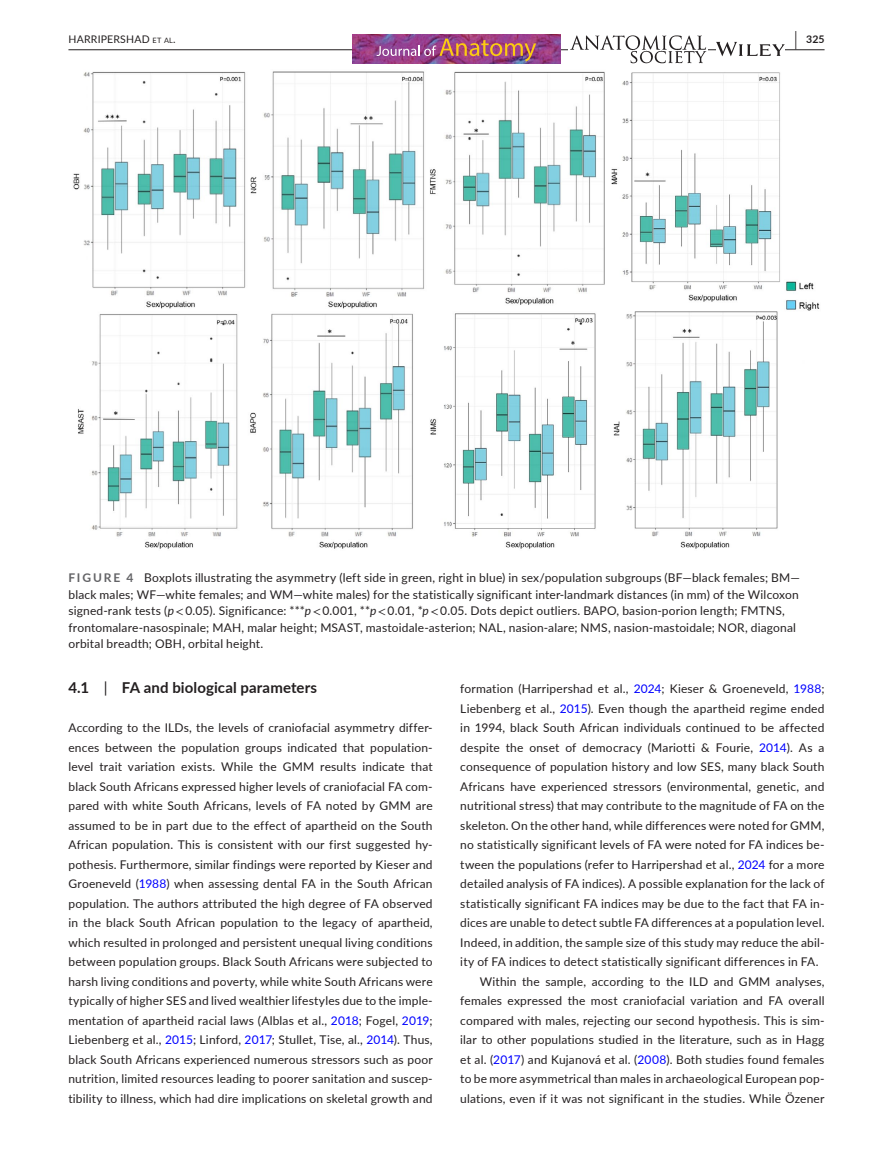
<style>
.page{position:relative;width:893px;height:1174px;background:#fff}
.page>*{position:absolute;margin:0;border:0;box-sizing:border-box;transform-origin:0 0}
.t1{font:700 15px "Lato";letter-spacing:.01em;color:#231f20}
.t2{font:12px/19.5px "Lato";letter-spacing:.015em;color:#231f20;text-align:justify}
.t3{font:10.5px "Lato";letter-spacing:.025em;color:#231f20}
.t4{font:700 10.5px "Lato";color:#231f20}
.s1{font-size:7.35px}
.s2{font-size:19.5px}
.s3{font-weight:700;color:#636366}
.s4{font-style:italic}
.s5{font-family:"STIX"}
.s6{font-weight:400}
.s7{color:#00f}
</style>
<div class="page">
<hr style="left:68px;top:49px;width:756px;height:1px;background:#231f20">
<img style="left:352px;top:34px;width:209px;height:30px">
<img style="left:376px;top:39px;width:160px;height:22px">
<img style="left:568px;top:35px;width:140px;height:29px">
<svg style="left:716px;top:42px;width:69px;height:14px"></svg>
<img style="left:73px;top:71px;width:747px;height:478px">
<p class="t3" style="left:68px;top:31px;width:109px">HARRIPERSHAD <span class="s1">et al</span>.</p>
<p class="t4" style="left:795px;top:31px;width:31px"><span class="s2">|</span> 325</p>
<p class="t2" style="left:68px;top:569px;width:733px;line-height:16.5px;text-align:left"><span class="s3">FIGURE 4</span> Boxplots illustrating the asymmetry (left side in green, right in blue) in sex/population subgroups (BF—black females; BM— black males; WF—white females; and WM—white males) for the statistically significant inter-landmark distances (in mm) of the Wilcoxon signed-rank tests (<span class="s4">p</span><span class="s5">&lt;</span> 0.05). Significance: ***<span class="s4">p</span><span class="s5">&lt;</span> 0.001, **<span class="s4">p</span><span class="s5">&lt;</span> 0.01, *<span class="s4">p</span><span class="s5">&lt;</span> 0.05. Dots depict outliers. BAPO, basion-porion length; FMTNS, frontomalare-nasospinale; MAH, malar height; MSAST, mastoidale-asterion; NAL, nasion-alare; NMS, nasion-mastoidale; NOR, diagonal orbital breadth; OBH, orbital height.</p>
<p class="t1" style="left:68px;top:677px;width:250px">4.1 <span class="s6">|</span> FA and biological parameters</p>
<p class="t2" style="left:68px;top:717px;width:366px">According to the ILDs, the levels of craniofacial asymmetry differ&shy;ences between the population groups indicated that population&shy;level trait variation exists. While the GMM results indicate that black South Africans expressed higher levels of craniofacial FA com&shy;pared with white South Africans, levels of FA noted by GMM are assumed to be in part due to the effect of apartheid on the South African population. This is consistent with our first suggested hy&shy;pothesis. Furthermore, similar findings were reported by Kieser and Groeneveld (<span class="s7">1988</span>) when assessing dental FA in the South African population. The authors attributed the high degree of FA observed in the black South African population to the legacy of apartheid, which resulted in prolonged and persistent unequal living conditions between population groups. Black South Africans were subjected to harsh living conditions and poverty, while white South Africans were typically of higher SES and lived wealthier lifestyles due to the imple&shy;mentation of apartheid racial laws (Alblas et al., <span class="s7">2018</span>; Fogel, <span class="s7">2019</span>; Liebenberg et al., <span class="s7">2015</span>; Linford, <span class="s7">2017</span>; Stullet, Tise, al., <span class="s7">2014</span>). Thus, black South Africans experienced numerous stressors such as poor nutrition, limited resources leading to poorer sanitation and suscep&shy;tibility to illness, which had dire implications on skeletal growth and</p>
<p class="t2" style="left:460px;top:678px;width:366px">formation (Harripershad et al., <span class="s7">2024</span>; Kieser &amp; Groeneveld, <span class="s7">1988</span>;</p>
<p class="t2" style="left:460px;top:698px;width:366px">Liebenberg et al., <span class="s7">2015</span>). Even though the apartheid regime ended</p>
<p class="t2" style="left:460px;top:717px;width:366px">in 1994, black South African individuals continued to be affected</p>
<p class="t2" style="left:460px;top:737px;width:366px">despite the onset of democracy (Mariotti &amp; Fourie, <span class="s7">2014</span>). As a</p>
<p class="t2" style="left:460px;top:756px;width:366px">consequence of population history and low SES, many black South</p>
<p class="t2" style="left:460px;top:776px;width:366px">Africans have experienced stressors (environmental, genetic, and</p>
<p class="t2" style="left:460px;top:795px;width:366px">nutritional stress) that may contribute to the magnitude of FA on the</p>
<p class="t2" style="left:460px;top:815px;width:366px">skeleton. On the other hand, while differences were noted for GMM,</p>
<p class="t2" style="left:460px;top:834px;width:366px">no statistically significant levels of FA were noted for FA indices be-</p>
<p class="t2" style="left:460px;top:854px;width:366px">tween the populations (refer to Harripershad et al., <span class="s7">2024</span> for a more</p>
<p class="t2" style="left:460px;top:873px;width:366px">detailed analysis of FA indices). A possible explanation for the lack of</p>
<p class="t2" style="left:460px;top:893px;width:366px">statistically significant FA indices may be due to the fact that FA in-</p>
<p class="t2" style="left:460px;top:912px;width:366px">dices are unable to detect subtle FA differences at a population level.</p>
<p class="t2" style="left:460px;top:932px;width:366px">Indeed, in addition, the sample size of this study may reduce the abil-</p>
<p class="t2" style="left:460px;top:951px;width:360px">ity of FA indices to detect statistically significant differences in FA.</p>
<p class="t2" style="left:480px;top:971px;width:346px">Within the sample, according to the ILD and GMM analyses,</p>
<p class="t2" style="left:460px;top:990px;width:366px">females expressed the most craniofacial variation and FA overall</p>
<p class="t2" style="left:460px;top:1010px;width:366px">compared with males, rejecting our second hypothesis. This is sim-</p>
<p class="t2" style="left:460px;top:1029px;width:366px">ilar to other populations studied in the literature, such as in Hagg</p>
<p class="t2" style="left:460px;top:1049px;width:366px">et al. (<span class="s7">2017</span>) and Kujanová et al. (<span class="s7">2008</span>). Both studies found females</p>
<p class="t2" style="left:460px;top:1068px;width:366px">to be more asymmetrical than males in archaeological European pop-</p>
<p class="t2" style="left:460px;top:1088px;width:366px">ulations, even if it was not significant in the studies. While Özener</p>
</div>
